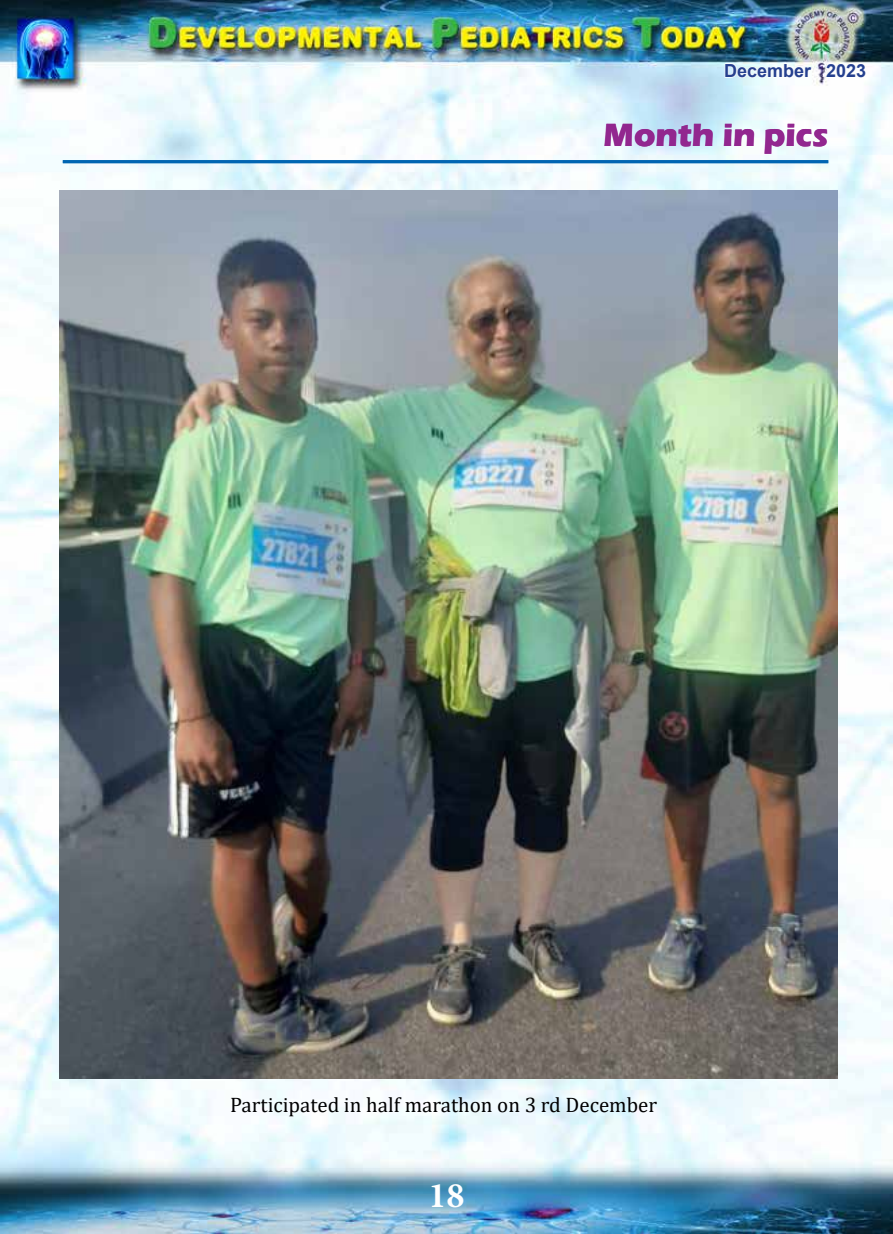
<style>
.page{position:relative;width:893px;height:1234px;background:#fff}
.page>*{position:absolute;margin:0;border:0;box-sizing:border-box;transform-origin:0 0}
.t1{font:700 36px "Minion Pro";color:#fff}
.t2{font:700 33px "Eras ITC";color:#92278f}
.t3{font:21px "Cambria";color:#000}
.t4{font:700 18px "Arial";color:#25408f}
</style>
<div class="page">
<img style="left:0;top:0;width:893px;height:1233px">
<svg style="left:724px;top:62px;width:89px;height:17px"></svg>
<svg style="left:825px;top:62px;width:42px;height:17px"></svg>
<hr style="left:63px;top:160px;width:765px;height:3px;background:#0065b2">
<img style="left:59px;top:191px;width:778px;height:886px">
<p class="t4" style="left:724px;top:58px;width:144px">December 2023</p>
<h2 class="t2" style="left:604px;top:116px;width:226px">month in pics</h2>
<p class="t3" style="left:230px;top:1091px;width:429px">Participated in half marathon on 3 rd December</p>
<h1 class="t1" style="left:428px;top:1169px;width:37px">18</h1>
</div>
